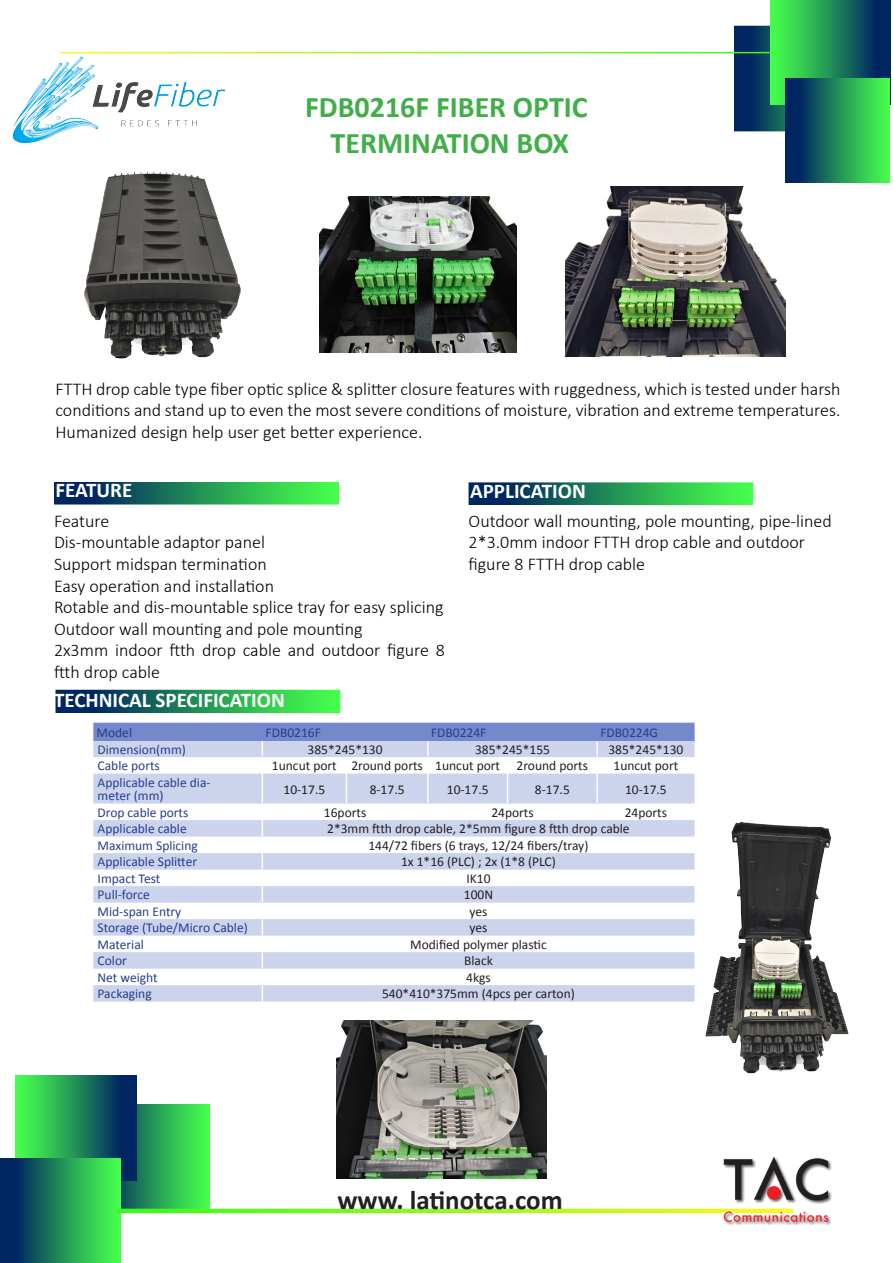
<style>
.page{position:relative;width:893px;height:1263px;background:#fff}
.page>*{position:absolute;margin:0;border:0;box-sizing:border-box;transform-origin:0 0}
.Titulo_ficha__azul{font:700 30px "Calibri";color:#40ae49}
.subtitulos_cuerpo{font:700 27px "Calibri";color:#231f20}
.titulos_de_parrafo_2{font:700 21px "Calibri";color:#fff}
.letra_de_ficha{font:300 18px/21.6px "Calibri";color:#000}
.cuerpo_tabla{font:13.5px "Calibri";color:#231f20}
.cuerpo_tablas_titulo{font:13.5px/13.5px "Calibri";color:#253f8e}
</style>
<div class="page">
<svg style="left:93px;top:723px;width:602px;height:279px"></svg>
<svg style="left:120px;top:1104px;width:90px;height:104px"></svg>
<svg style="left:16px;top:1076px;width:120px;height:104px"></svg>
<svg style="left:0;top:1159px;width:120px;height:104px"></svg>
<svg style="left:117px;top:1208px;width:595px;height:5px"></svg>
<svg style="left:737px;top:29px;width:49px;height:99px"></svg>
<div style="left:770px;top:1px;width:121px;height:104px;background:linear-gradient(to right,#49ff4b,#001163)"></div>
<div style="left:786px;top:79px;width:103px;height:104px;background:linear-gradient(to right,#001063,#48ff4b)"></div>
<hr style="left:60px;top:52px;width:719px;height:1px;background:#fff">
<div style="left:56px;top:690px;width:284px;height:22px;background:linear-gradient(to right,#001063,#48ff4b)"></div>
<div style="left:55px;top:483px;width:283px;height:21px;background:linear-gradient(to right,#001063,#49ff4b)"></div>
<img style="left:676px;top:822px;width:173px;height:252px">
<img style="left:104px;top:326px;width:119px;height:33px">
<img style="left:336px;top:1020px;width:210px;height:158px">
<img style="left:565px;top:187px;width:221px;height:169px">
<img style="left:320px;top:197px;width:197px;height:156px">
<img style="left:12px;top:51px;width:277px;height:275px">
<img style="left:712px;top:1157px;width:120px;height:68px">
<div style="left:469px;top:483px;width:284px;height:21px;background:linear-gradient(to right,#001063,#48ff4b)"></div>
<p class="Titulo_ficha__azul" style="left:305px;top:88px;width:284px">FDB0216F FIBER OPTIC</p>
<p class="Titulo_ficha__azul" style="left:331px;top:124px;width:240px">TERMINATION BOX</p>
<p class="letra_de_ficha" style="left:56px;top:378px;width:786px;text-align:justify">FTTH drop cable type fiber optic splice &amp; splitter closure features with ruggedness, which is tested under harsh conditions and stand up to even the most severe conditions of moisture, vibration and extreme temperatures.<br>Humanized design help user get better experience.</p>
<p class="titulos_de_parrafo_2" style="left:56px;top:477px;width:78px">FEATURE</p>
<p class="titulos_de_parrafo_2" style="left:470px;top:477px;width:117px">APPLICATION</p>
<p class="letra_de_ficha" style="left:54px;top:510px;width:57px">Feature</p>
<p class="letra_de_ficha" style="left:54px;top:531px;width:212px">Dis-mountable adaptor panel</p>
<p class="letra_de_ficha" style="left:54px;top:553px;width:214px">Support midspan termination</p>
<p class="letra_de_ficha" style="left:54px;top:575px;width:222px">Easy operation and installation</p>
<p class="letra_de_ficha" style="left:54px;top:596px;width:391px">Rotable and dis-mountable splice tray for easy splicing</p>
<p class="letra_de_ficha" style="left:54px;top:618px;width:310px">Outdoor wall mounting and pole mounting</p>
<p class="letra_de_ficha" style="left:54px;top:639px;width:392px">2x3mm indoor ftth drop cable and outdoor figure 8 ftth drop cable</p>
<p class="titulos_de_parrafo_2" style="left:54px;top:687px;width:232px">TECHNICAL SPECIFICATION</p>
<p class="letra_de_ficha" style="left:469px;top:510px;width:365px">Outdoor wall mounting, pole mounting, pipe-lined</p>
<p class="letra_de_ficha" style="left:469px;top:531px;width:338px">2*3.0mm indoor FTTH drop cable and outdoor</p>
<p class="letra_de_ficha" style="left:469px;top:553px;width:178px">figure 8 FTTH drop cable</p>
<p class="cuerpo_tablas_titulo" style="left:97px;top:726px;width:37px">Model</p>
<p class="cuerpo_tablas_titulo" style="left:266px;top:726px;width:57px">FDB0216F</p>
<p class="cuerpo_tablas_titulo" style="left:431px;top:726px;width:57px">FDB0224F</p>
<p class="cuerpo_tablas_titulo" style="left:600px;top:726px;width:59px">FDB0224G</p>
<p class="cuerpo_tablas_titulo" style="left:98px;top:743px;width:90px">Dimension(mm)</p>
<p class="cuerpo_tabla" style="left:308px;top:741px;width:77px">385*245*130</p>
<p class="cuerpo_tabla" style="left:475px;top:741px;width:77px">385*245*155</p>
<p class="cuerpo_tabla" style="left:608px;top:741px;width:77px">385*245*130</p>
<p class="cuerpo_tablas_titulo" style="left:98px;top:759px;width:64px">Cable ports</p>
<p class="cuerpo_tabla" style="left:272px;top:757px;width:66px">1uncut port</p>
<p class="cuerpo_tabla" style="left:351px;top:757px;width:73px">2round ports</p>
<p class="cuerpo_tabla" style="left:435px;top:757px;width:66px">1uncut port</p>
<p class="cuerpo_tabla" style="left:517px;top:757px;width:73px">2round ports</p>
<p class="cuerpo_tabla" style="left:613px;top:757px;width:66px">1uncut port</p>
<p class="cuerpo_tablas_titulo" style="left:98px;top:776px;width:115px">Applicable cable dia&shy;meter (mm)</p>
<p class="cuerpo_tabla" style="left:283px;top:781px;width:43px">10-17.5</p>
<p class="cuerpo_tabla" style="left:370px;top:781px;width:36px">8-17.5</p>
<p class="cuerpo_tabla" style="left:447px;top:781px;width:43px">10-17.5</p>
<p class="cuerpo_tabla" style="left:535px;top:781px;width:36px">8-17.5</p>
<p class="cuerpo_tabla" style="left:625px;top:781px;width:43px">10-17.5</p>
<p class="cuerpo_tablas_titulo" style="left:98px;top:806px;width:92px">Drop cable ports</p>
<p class="cuerpo_tabla" style="left:324px;top:804px;width:44px">16ports</p>
<p class="cuerpo_tabla" style="left:491px;top:804px;width:44px">24ports</p>
<p class="cuerpo_tabla" style="left:625px;top:804px;width:44px">24ports</p>
<p class="cuerpo_tablas_titulo" style="left:98px;top:822px;width:91px">Applicable cable</p>
<p class="cuerpo_tabla" style="left:327px;top:820px;width:304px">2*3mm ftth drop cable, 2*5mm figure 8 ftth drop cable</p>
<p class="cuerpo_tablas_titulo" style="left:98px;top:839px;width:102px">Maximum Splicing</p>
<p class="cuerpo_tabla" style="left:368px;top:837px;width:222px">144/72 fibers (6 trays, 12/24 fibers/tray)</p>
<p class="cuerpo_tablas_titulo" style="left:98px;top:855px;width:101px">Applicable Splitter</p>
<p class="cuerpo_tabla" style="left:401px;top:853px;width:156px">1x 1*16 (PLC) ; 2x (1*8 (PLC)</p>
<p class="cuerpo_tablas_titulo" style="left:98px;top:872px;width:64px">Impact Test</p>
<p class="cuerpo_tabla" style="left:466px;top:870px;width:26px">IK10</p>
<p class="cuerpo_tablas_titulo" style="left:98px;top:888px;width:54px">Pull-force</p>
<p class="cuerpo_tabla" style="left:464px;top:886px;width:31px">100N</p>
<p class="cuerpo_tablas_titulo" style="left:98px;top:905px;width:85px">Mid-span Entry</p>
<p class="cuerpo_tabla" style="left:469px;top:903px;width:19px">yes</p>
<p class="cuerpo_tablas_titulo" style="left:98px;top:921px;width:152px">Storage (Tube/Micro Cable)</p>
<p class="cuerpo_tabla" style="left:469px;top:919px;width:19px">yes</p>
<p class="cuerpo_tablas_titulo" style="left:98px;top:938px;width:48px">Material</p>
<p class="cuerpo_tabla" style="left:410px;top:936px;width:138px">Modified polymer plastic</p>
<p class="cuerpo_tablas_titulo" style="left:98px;top:954px;width:31px">Color</p>
<p class="cuerpo_tabla" style="left:464px;top:952px;width:30px">Black</p>
<p class="cuerpo_tablas_titulo" style="left:98px;top:971px;width:62px">Net weight</p>
<p class="cuerpo_tabla" style="left:466px;top:969px;width:26px">4kgs</p>
<p class="cuerpo_tablas_titulo" style="left:98px;top:987px;width:56px">Packaging</p>
<p class="cuerpo_tabla" style="left:382px;top:985px;width:194px">540*410*375mm (4pcs per carton)</p>
<p class="subtitulos_cuerpo" style="left:337px;top:1182px;width:227px">www. latinotca.com</p>
</div>
